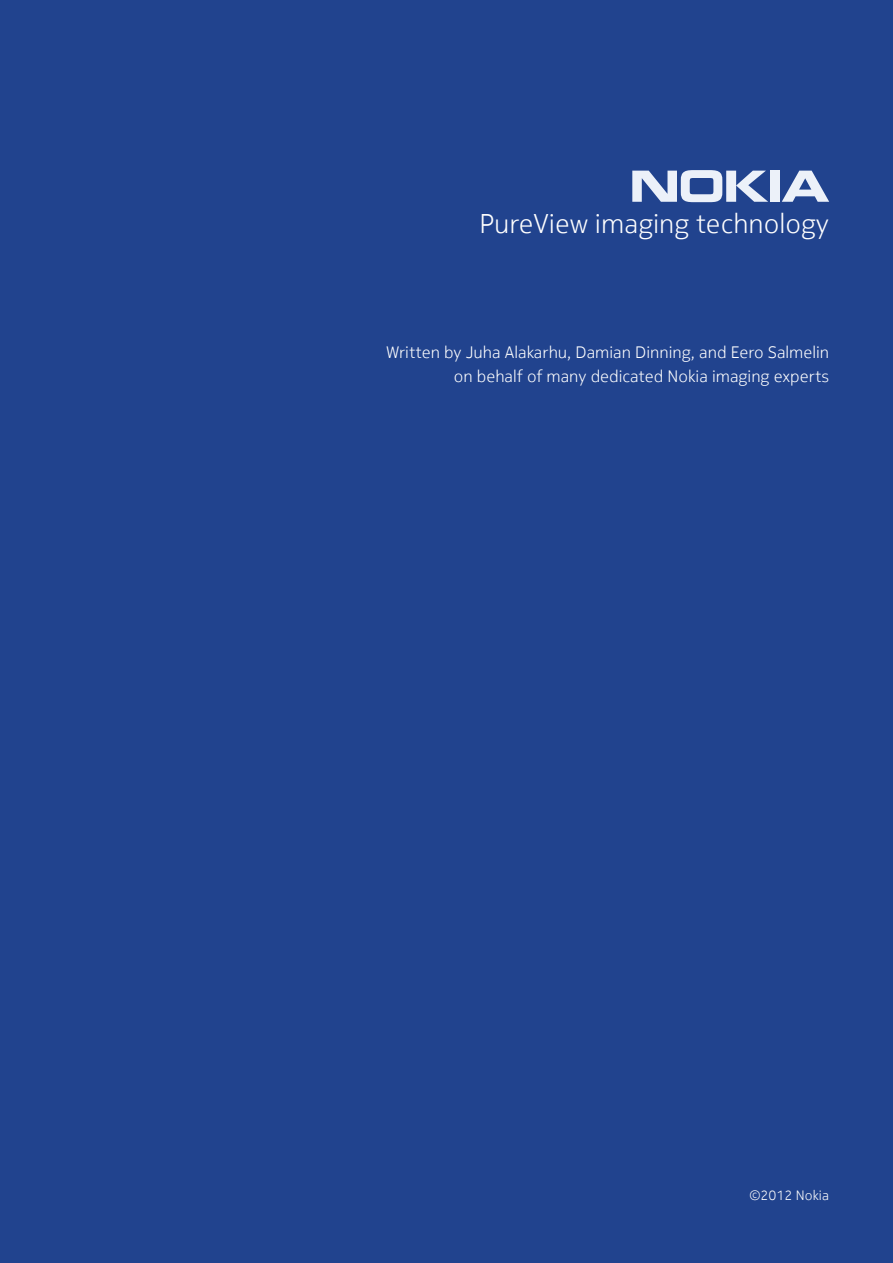
<style>
.page{position:relative;width:893px;height:1263px;background:#21438e}
.page>*{position:absolute;margin:0;border:0;box-sizing:border-box;transform-origin:0 0}
.t1{font:300 27px "Nokia Pure Text";color:#fff}
.t2{font:300 16.5px/24px "Nokia Pure Text";color:#fff;text-align:right}
.t3{font:300 13.5px "Nokia Pure Text";color:#fff}
</style>
<div class="page">
<svg style="left:632px;top:170px;width:136px;height:32px"></svg>
<div style="left:770px;top:171px;width:10px;height:31px;background:#ecf1f9"></div>
<svg style="left:782px;top:171px;width:47px;height:31px"></svg>
<h1 class="t1" style="left:479px;top:208px;width:351px">PureView imaging technology</h1>
<p class="t2" style="left:386px;top:340px;width:444px">Written by Juha Alakarhu, Damian Dinning, and Eero Salmelin on behalf of many dedicated Nokia imaging experts</p>
<p class="t3" style="left:749px;top:1187px;width:81px">©2012 Nokia</p>
</div>
